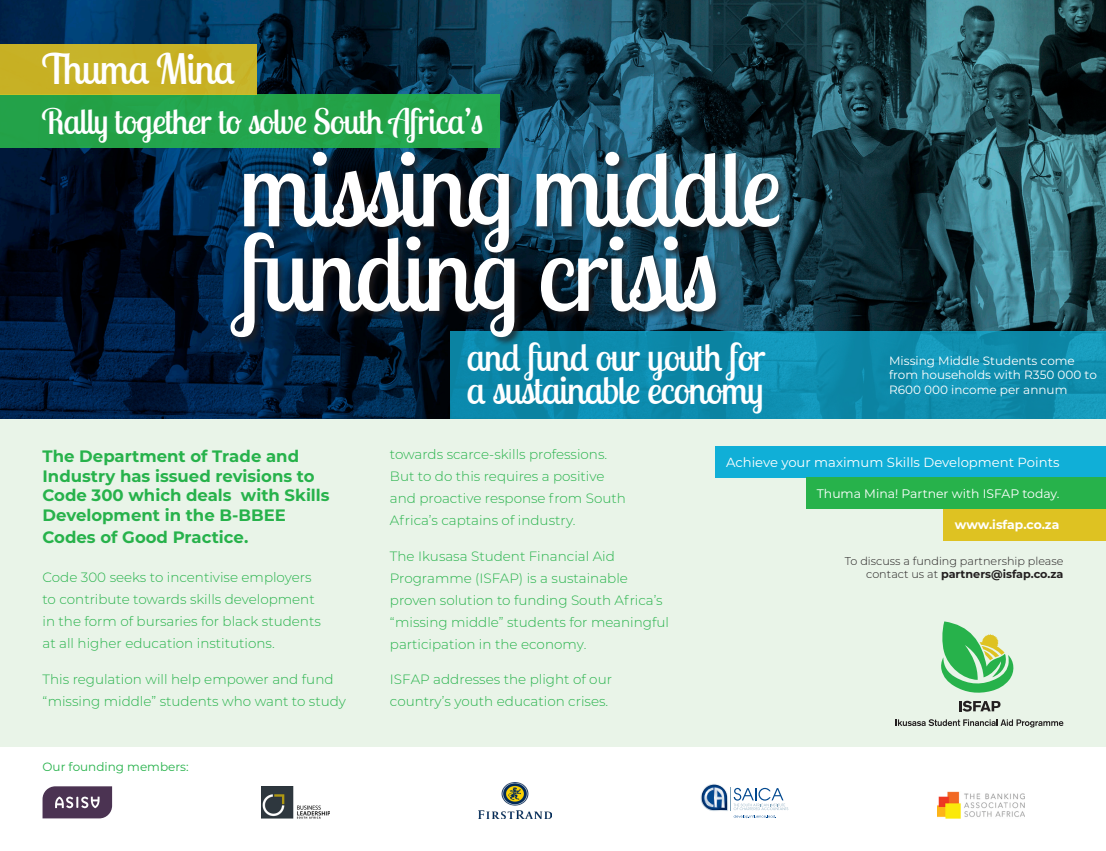
<style>
.page{position:relative;width:1106px;height:851px;background:#fff}
.page>*{position:absolute;margin:0;border:0;box-sizing:border-box;transform-origin:0 0}
.t1{font:104.7px "Lobster Two";letter-spacing:-.02em;color:#fff}
.t2{font:41.85px "Lobster Two";letter-spacing:-.02em;color:#fff}
.t3{font:38.4px/32.5px "Lobster Two";letter-spacing:-.02em;color:#fff}
.t4{font:34.95px "Lobster Two";letter-spacing:-.02em;color:#fff}
.t5{font:700 16.5px/19.8px "Montserrat";color:#27b24b}
.t6{font:300 13.5px/22px "Montserrat";color:#27b24b}
.t7{font:13.2px "Montserrat";color:#fff}
.t8{font:12.3px "Montserrat";color:#fff}
.t9{font:700 12.3px "Montserrat";letter-spacing:-.005em;color:#fff}
.t10{font:12px/14.4px "Montserrat";color:#fff}
.t11{font:12px "Montserrat";color:#27b24b}
.t12{font:300 11.25px/13.5px "Montserrat";color:#231f20;text-align:right}
.s1{font-weight:700}
</style>
<div class="page">
<img style="left:0;top:0;width:1106px;height:418px">
<div style="left:0;top:95px;width:500px;height:53px;background:#23a34a"></div>
<svg style="left:450px;top:331px;width:656px;height:87px;background:#0e8cad"></svg>
<div style="left:242px;top:151px;width:545px;height:110px;background:#231f20;opacity:.7"></div>
<div style="left:229px;top:231px;width:495px;height:115px;background:#231f20;opacity:.7"></div>
<div style="left:0;top:45px;width:257px;height:50px;background:#c7b126"></div>
<div style="left:0;top:418px;width:1106px;height:328px;background:#e9f4e8"></div>
<img style="left:700px;top:794px;width:28px;height:17px">
<img style="left:701px;top:784px;width:26px;height:26px">
<img style="left:704px;top:786px;width:20px;height:1px">
<img style="left:704px;top:787px;width:20px;height:20px">
<svg style="left:730px;top:787px;width:58px;height:31px"></svg>
<svg style="left:959px;top:700px;width:41px;height:11px"></svg>
<svg style="left:895px;top:719px;width:168px;height:8px"></svg>
<svg style="left:941px;top:621px;width:73px;height:72px"></svg>
<img style="left:479px;top:782px;width:72px;height:36px">
<svg style="left:43px;top:786px;width:69px;height:32px;background:#634e69"></svg>
<img style="left:937px;top:791px;width:87px;height:27px">
<img style="left:261px;top:786px;width:69px;height:32px">
<div style="left:716px;top:446px;width:390px;height:31px;background:#10afd7"></div>
<div style="left:943px;top:509px;width:163px;height:31px;background:#dec222"></div>
<div style="left:806px;top:477px;width:300px;height:32px;background:#27b24b"></div>
<p class="t2" style="left:42px;top:43px;width:194px">Thuma Mina</p>
<p class="t4" style="left:42px;top:99px;width:443px">Rally together to solve South Africa’s</p>
<p class="t1" style="left:239px;top:121px;width:544px">missing middle</p>
<p class="t1" style="left:239px;top:206px;width:480px">funding crisis</p>
<p class="t3" style="left:466px;top:340px;width:301px">and fund our youth for a sustainable economy</p>
<p class="t10" style="left:889px;top:353px;width:209px">Missing Middle Students come from households with R350 000 to<br>R600 000 income per annum</p>
<p class="t5" style="left:43px;top:445px;width:289px">The Department of Trade and<br>Industry has issued revisions to<br>Code 300 which deals with Skills<br>Development in the B-BBEE</p>
<p class="t5" style="left:43px;top:526px;width:207px">Codes of Good Practice.</p>
<p class="t6" style="left:43px;top:566px;width:280px">Code 300 seeks to incentivise employers to contribute towards skills development in the form of bursaries for black students at all higher education institutions.</p>
<p class="t6" style="left:43px;top:667px;width:305px">This regulation will help empower and fund “missing middle” students who want to study</p>
<p class="t11" style="left:43px;top:758px;width:148px">Our founding members:</p>
<p class="t6" style="left:390px;top:442px;width:237px">towards scarce-skills professions.<br>But to do this requires a positive and proactive response from South Africa’s captains of industry.</p>
<p class="t6" style="left:390px;top:544px;width:281px">The Ikusasa Student Financial Aid Programme (ISFAP) is a sustainable proven solution to funding South Africa’s “missing middle” students for meaningful participation in the economy.</p>
<p class="t6" style="left:390px;top:668px;width:223px;line-height:21.5px">ISFAP addresses the plight of our country’s youth education crises.</p>
<p class="t7" style="left:726px;top:453px;width:335px">Achieve your maximum Skills Development Points</p>
<p class="t8" style="left:816px;top:485px;width:244px">Thuma Mina! Partner with ISFAP today.</p>
<p class="t9" style="left:955px;top:516px;width:106px">www.isfap.co.za</p>
<p class="t12" style="left:845px;top:553px;width:220px">To discuss a funding partnership please contact us at <span class="s1">partners@isfap.co.za</span></p>
</div>
